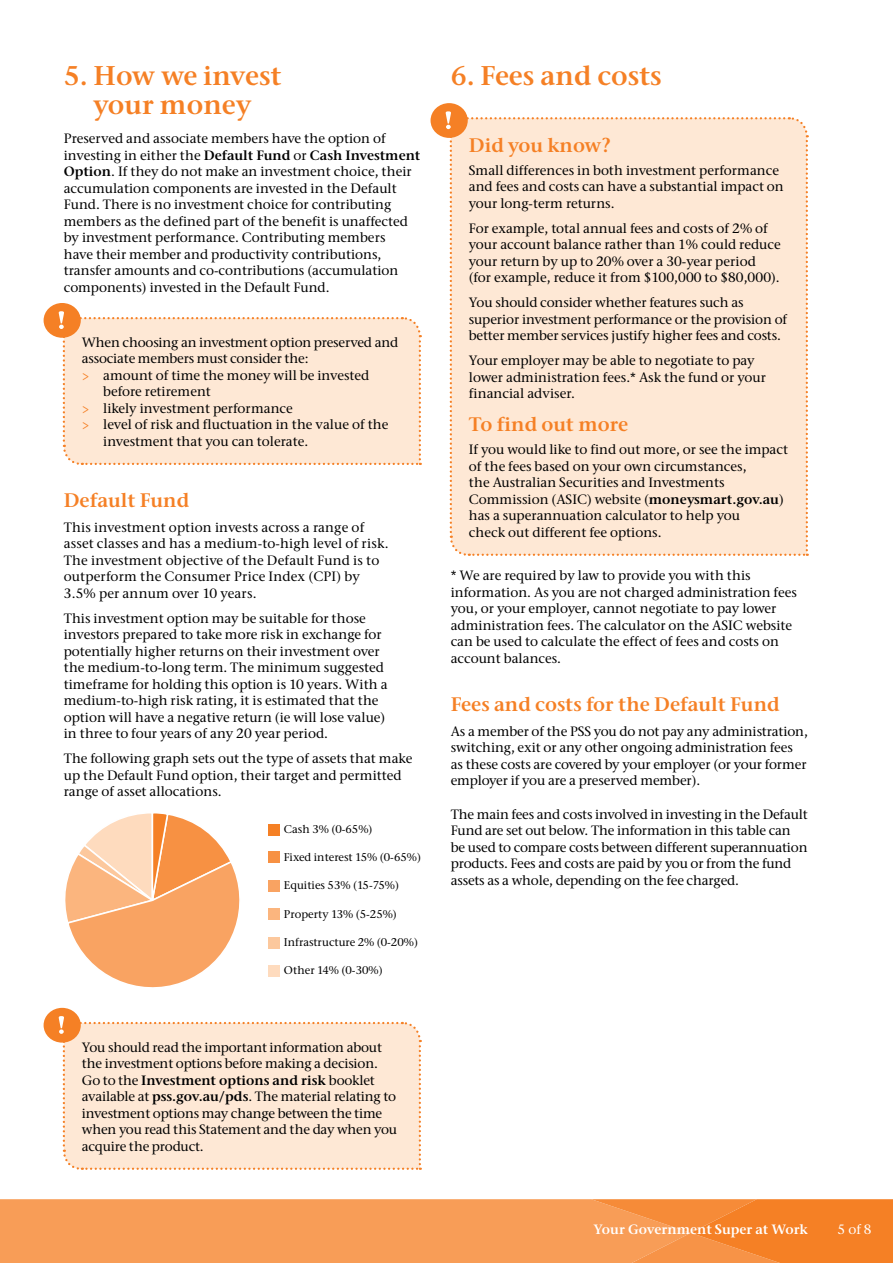
<style>
.page{position:relative;width:893px;height:1263px;background:#fff}
.page>*{position:absolute;margin:0;border:0;box-sizing:border-box;transform-origin:0 0}
.t1{font:27px/28.5px "Stone Serif ITC Semi";color:#f58025;text-align:center}
.t2{font:19.5px "Stone Serif ITC Semi";color:#f58025}
.para{font:500 13.5px/16.5px "Stone Serif ITC";color:#000}
.Important_Note_-_Bod{font:500 13.5px/16.5px "Stone Serif ITC";color:#000}
.t3{font:13.5px "Stone Serif ITC Semi";color:#fff}
.t4{font:500 13.5px "Stone Serif ITC";color:#fff}
.t5{font:500 11.25px "Stone Serif ITC";color:#000}
.s1{font-family:"Stone Serif ITC Semi";font-weight:400}
.s2{color:#f58025}
</style>
<div class="page">
<svg style="left:0;top:1199px;width:893px;height:64px;background:#f7964c"></svg>
<svg style="left:65px;top:813px;width:175px;height:175px"></svg>
<div style="left:268px;top:965px;width:11px;height:12px;background:#fedbbe"></div>
<div style="left:268px;top:937px;width:11px;height:11px;background:#fcc89d"></div>
<div style="left:268px;top:909px;width:11px;height:11px;background:#fbb57e"></div>
<div style="left:268px;top:880px;width:11px;height:11px;background:#f9a362"></div>
<div style="left:268px;top:852px;width:11px;height:11px;background:#f79143"></div>
<div style="left:268px;top:824px;width:11px;height:11px;background:#f58025"></div>
<div style="left:44px;top:303px;width:37px;height:35px;background:#f58025;border-radius:50%"></div>
<svg style="left:59px;top:311px;width:363px;height:154px;background:#fde7d3"></svg>
<div style="left:44px;top:1008px;width:37px;height:34px;background:#f58025;border-radius:50%"></div>
<svg style="left:59px;top:1016px;width:363px;height:154px;background:#fde7d3"></svg>
<div style="left:431px;top:103px;width:37px;height:35px;background:#f58025;border-radius:50%"></div>
<div style="left:446px;top:111px;width:363px;height:445px;background:#fee8d5"></div>
<h2 class="t1" style="left:64px;top:61px;width:219px">5. How we invest your money</h2>
<p class="para" style="left:64px;top:130px;width:358px">Preserved and associate members have the option of investing in either the <span class="s1">Default Fund</span> or <span class="s1">Cash Investment Option</span>. If they do not make an investment choice, their accumulation components are invested in the Default Fund. There is no investment choice for contributing members as the defined part of the benefit is unaffected by investment performance. Contributing members<br>have their member and productivity contributions, transfer amounts and co-contributions (accumulation components) invested in the Default Fund.</p>
<p class="para" style="left:82px;top:334px;width:318px">When choosing an investment option preserved and associate members must consider the:</p>
<p class="para" style="left:103px;top:367px;width:268px;text-indent:-21px"><span class="s2">&gt;</span> amount of time the money will be invested before retirement</p>
<p class="para" style="left:82px;top:400px;width:212px"><span class="s2">&gt;</span> likely investment performance</p>
<p class="para" style="left:103px;top:416px;width:287px;text-indent:-21px"><span class="s2">&gt;</span> level of risk and fluctuation in the value of the investment that you can tolerate.</p>
<h3 class="t2" style="left:64px;top:488px;width:127px">Default Fund</h3>
<p class="para" style="left:64px;top:519px;width:326px">This investment option invests across a range of asset classes and has a medium-to-high level of risk.<br>The investment objective of the Default Fund is to outperform the Consumer Price Index (CPI) by 3.5% per annum over 10 years.</p>
<p class="para" style="left:64px;top:610px;width:325px">This investment option may be suitable for those investors prepared to take more risk in exchange for potentially higher returns on their investment over the medium-to-long term. The minimum suggested timeframe for holding this option is 10 years. With a medium-to-high risk rating, it is estimated that the option will have a negative return (ie will lose value) in three to four years of any 20 year period.</p>
<p class="para" style="left:64px;top:750px;width:350px">The following graph sets out the type of assets that make up the Default Fund option, their target and permitted range of asset allocations.</p>
<p class="t5" style="left:284px;top:822px;width:90px">Cash 3% (0-65%)</p>
<p class="t5" style="left:284px;top:850px;width:139px">Fixed interest 15% (0-65%)</p>
<p class="t5" style="left:284px;top:878px;width:117px">Equities 53% (15-75%)</p>
<p class="t5" style="left:284px;top:907px;width:114px">Property 13% (5-25%)</p>
<p class="t5" style="left:284px;top:935px;width:136px">Infrastructure 2% (0-20%)</p>
<p class="t5" style="left:284px;top:963px;width:100px">Other 14% (0-30%)</p>
<p class="para" style="left:82px;top:1039px;width:317px">You should read the important information about the investment options before making a decision.<br>Go to the <span class="s1">Investment options and risk</span> booklet available at <span class="s1">pss.gov.au/pds</span>. The material relating to investment options may change between the time when you read this Statement and the day when you acquire the product.</p>
<h2 class="t1" style="left:451px;top:61px;width:213px">6. Fees and costs</h2>
<h3 class="t2" style="left:469px;top:133px;width:144px">Did you know?</h3>
<p class="Important_Note_-_Bod" style="left:469px;top:162px;width:316px">Small differences in both investment performance and fees and costs can have a substantial impact on your long-term returns.</p>
<p class="Important_Note_-_Bod" style="left:469px;top:220px;width:313px">For example, total annual fees and costs of 2% of your account balance rather than 1% could reduce your return by up to 20% over a 30-year period (for example, reduce it from $100,000 to $80,000).</p>
<p class="Important_Note_-_Bod" style="left:469px;top:294px;width:320px">You should consider whether features such as superior investment performance or the provision of better member services justify higher fees and costs.</p>
<p class="Important_Note_-_Bod" style="left:469px;top:352px;width:299px">Your employer may be able to negotiate to pay lower administration fees.* Ask the fund or your financial adviser.</p>
<h3 class="t2" style="left:469px;top:412px;width:161px">To find out more</h3>
<p class="Important_Note_-_Bod" style="left:469px;top:441px;width:321px">If you would like to find out more, or see the impact of the fees based on your own circumstances,<br>the Australian Securities and Investments Commission (ASIC) website (<span class="s1">moneysmart.gov.au</span>) has a superannuation calculator to help you<br>check out different fee options.</p>
<p class="para" style="left:451px;top:567px;width:348px">* We are required by law to provide you with this information. As you are not charged administration fees you, or your employer, cannot negotiate to pay lower administration fees. The calculator on the ASIC website can be used to calculate the effect of fees and costs on account balances.</p>
<h3 class="t2" style="left:451px;top:692px;width:330px">Fees and costs for the Default Fund</h3>
<p class="para" style="left:451px;top:723px;width:359px">As a member of the PSS you do not pay any administration, switching, exit or any other ongoing administration fees as these costs are covered by your employer (or your former employer if you are a preserved member).</p>
<p class="para" style="left:451px;top:806px;width:359px">The main fees and costs involved in investing in the Default Fund are set out below. The information in this table can be used to compare costs between different superannuation products. Fees and costs are paid by you or from the fund assets as a whole, depending on the fee charged.</p>
<p class="t3" style="left:593px;top:1221px;width:216px">Your Government Super at Work</p>
<p class="t4" style="left:838px;top:1221px;width:36px">5 of 8</p>
</div>
